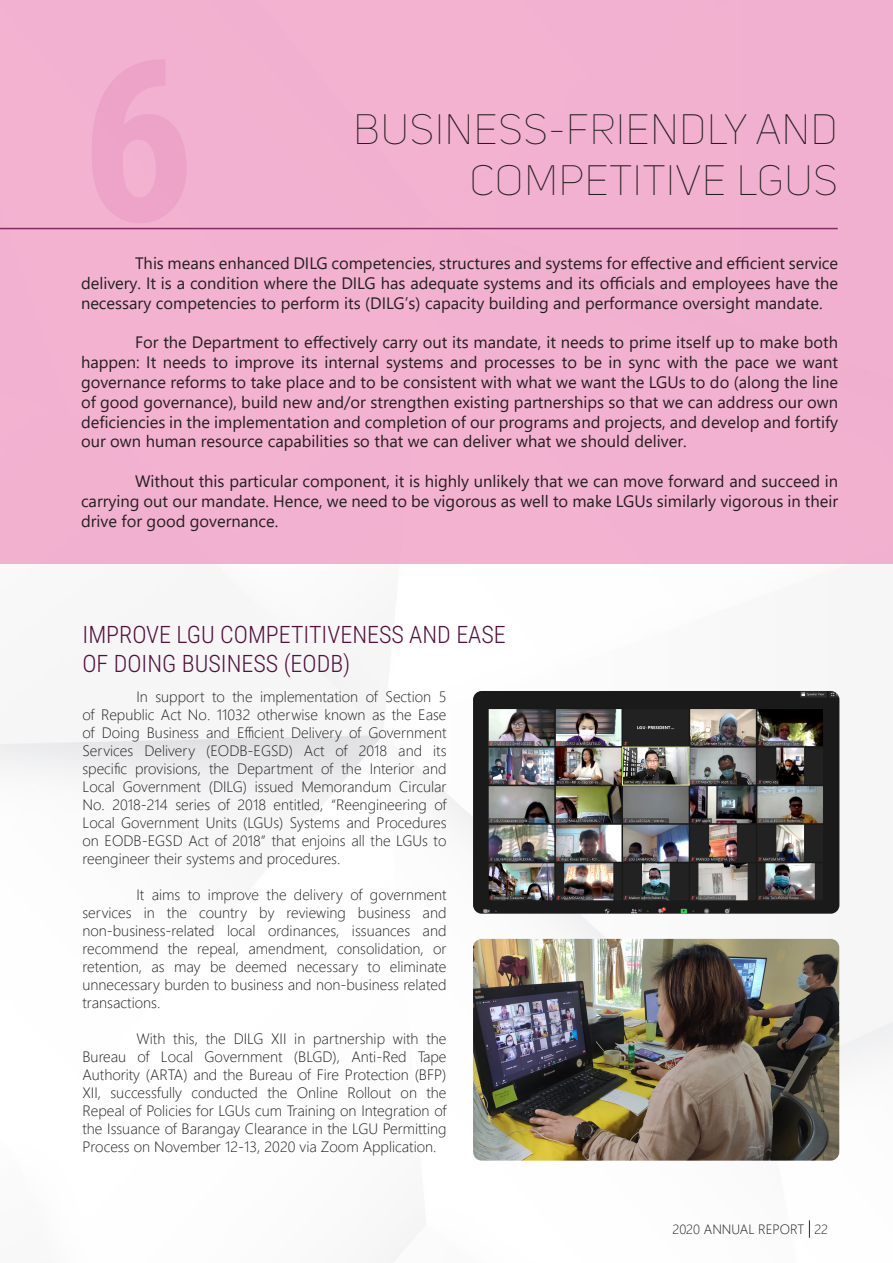
<style>
.page{position:relative;width:893px;height:1263px;background:#fff}
.page>*{position:absolute;margin:0;border:0;box-sizing:border-box;transform-origin:0 0}
.Sections{font:42px/50.4px "Uni Sans Thin CAPS";letter-spacing:.02em;color:#231f20;text-align:right}
._00_Title_Roboto{font:300 24px "Roboto Condensed";color:#53113e}
.Sections_Text_White{font:16.5px/19.8px "Segoe UI";color:#231f20;text-align:justify}
.Body_10{font:300 15px/18px "Segoe UI";color:#231f20;text-align:justify}
.t1{font:300 13.5px "Segoe UI";color:#231f20}
</style>
<div class="page">
<img style="left:0;top:563px;width:893px;height:700px">
<img style="left:473px;top:939px;width:366px;height:221px">
<div style="left:0;top:0;width:893px;height:563px;background:#f2b1d0"></div>
<hr style="left:0;top:228px;width:838px;height:1px;background:#862b65">
<img style="left:473px;top:691px;width:366px;height:223px">
<svg style="left:809px;top:1220px;width:1px;height:17px"></svg>
<p class="Sections" style="left:354px;top:105px;width:486px">BUSINESS-FRIENDLY AND<br>COMPETITIVE LGUS</p>
<p class="Sections_Text_White" style="left:81px;top:252px;width:759px;text-indent:54px">This means enhanced DILG competencies, structures and systems for effective and efficient service delivery. It is a condition where the DILG has adequate systems and its officials and employees have the necessary competencies to perform its (DILG’s) capacity building and performance oversight mandate.</p>
<p class="Sections_Text_White" style="left:81px;top:331px;width:759px;text-indent:54px">For the Department to effectively carry out its mandate, it needs to prime itself up to make both happen: It needs to improve its internal systems and processes to be in sync with the pace we want governance reforms to take place and to be consistent with what we want the LGUs to do (along the line of good governance), build new and/or strengthen existing partnerships so that we can address our own deficiencies in the implementation and completion of our programs and projects, and develop and fortify our own human resource capabilities so that we can deliver what we should deliver.</p>
<p class="Sections_Text_White" style="left:81px;top:470px;width:759px;text-indent:54px">Without this particular component, it is highly unlikely that we can move forward and succeed in carrying out our mandate. Hence, we need to be vigorous as well to make LGUs similarly vigorous in their drive for good governance.</p>
<p class="_00_Title_Roboto" style="left:82px;top:618px;width:425px">IMPROVE LGU COMPETITIVENESS AND EASE</p>
<p class="_00_Title_Roboto" style="left:82px;top:646px;width:269px">OF DOING BUSINESS (EODB)</p>
<p class="Body_10" style="left:82px;top:686px;width:365px;text-indent:54px">In support to the implementation of Section 5 of Republic Act No. 11032 otherwise known as the Ease of Doing Business and Efficient Delivery of Government Services Delivery (EODB-EGSD) Act of 2018 and its specific provisions, the Department of the Interior and Local Government (DILG) issued Memorandum Circular No. 2018-214 series of 2018 entitled, “Reengineering of Local Government Units (LGUs) Systems and Procedures on EODB-EGSD Act of 2018” that enjoins all the LGUs to reengineer their systems and procedures.</p>
<p class="Body_10" style="left:82px;top:884px;width:366px;text-indent:54px">It aims to improve the delivery of government services in the country by reviewing business and non-business-related local ordinances, issuances and recommend the repeal, amendment, consolidation, or retention, as may be deemed necessary to eliminate unnecessary burden to business and non-business related transactions.</p>
<p class="Body_10" style="left:82px;top:1028px;width:365px;text-indent:54px">With this, the DILG XII in partnership with the Bureau of Local Government (BLGD), Anti-Red Tape Authority (ARTA) and the Bureau of Fire Protection (BFP)<br>XII, successfully conducted the Online Rollout on the Repeal of Policies for LGUs cum Training on Integration of the Issuance of Barangay Clearance in the LGU Permitting Process on November 12-13, 2020 via Zoom Application.</p>
<p class="t1" style="left:672px;top:1216px;width:157px">2020 ANNUAL REPORT 22</p>
</div>
